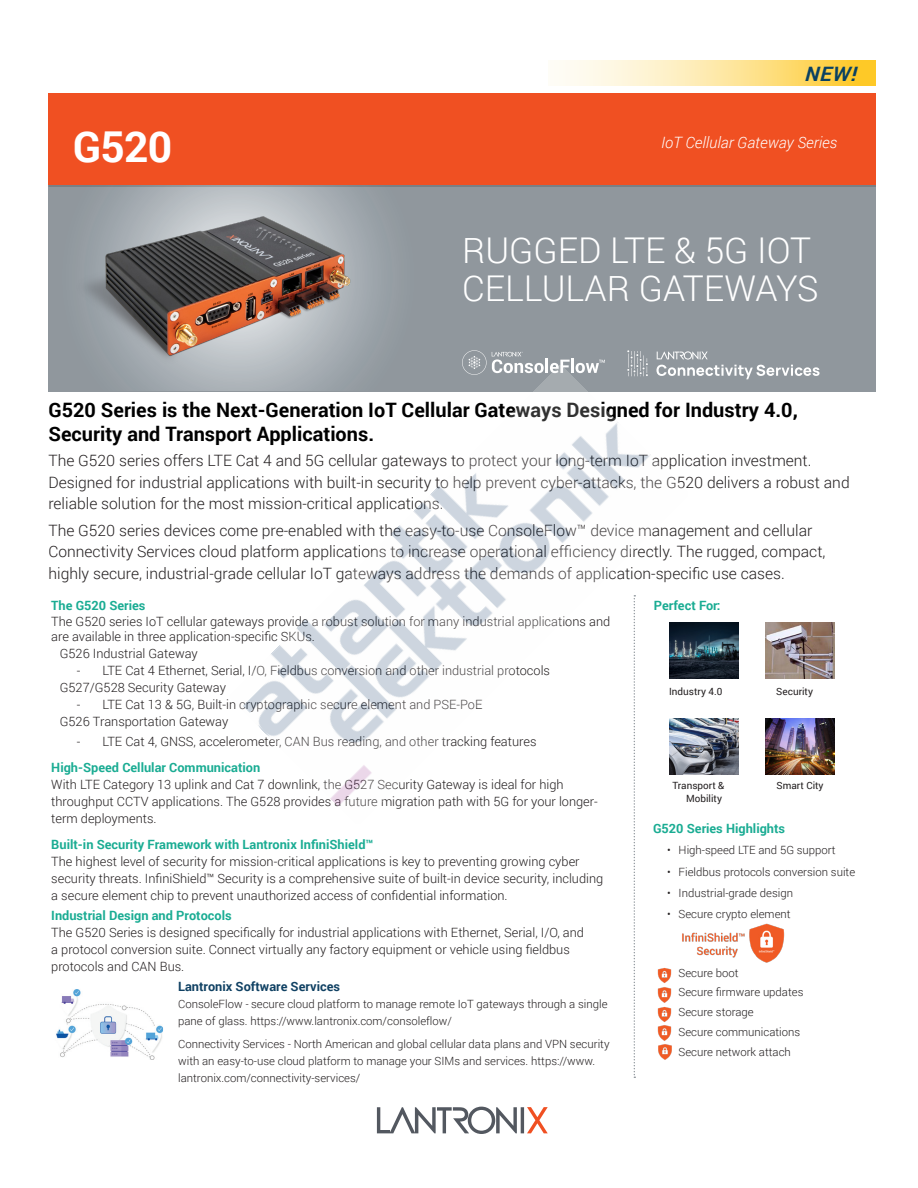
<style>
.page{position:relative;width:918px;height:1188px;background:#fff}
.page>*{position:absolute;margin:0;border:0;box-sizing:border-box;transform-origin:0 0}
.t1{font:700 42.6px "Roboto";color:#fff}
.t2{font:300 35.55px/38.1px "Roboto";color:#fff}
.t3{font:700 19.95px/23.9px "Roboto";color:#000}
._1__LAN_HL_17_a___8{font:italic 700 19.95px "Roboto";color:#0a4162}
.t4{font:300 15.6px/21.3px "Roboto";color:#231f20}
.t5{font:italic 300 15.6px "Roboto";color:#fff}
.green_sub{font:300 12.75px/17.1px "Roboto";color:#231f20}
.green_sub-2{font:700 12.75px "Roboto";color:#1aac93}
.green_sub-3{font:700 12.75px "Roboto";color:#104163}
.paragraph_pg_2{font:300 11.4px/20px "Roboto";color:#231f20}
.bullets_helv_neue_li{font:9.9px/12.8px "Roboto";color:#231f20;text-align:right}
.s1{font-weight:700;color:#1aac93}
.s2{font-style:italic}
</style>
<div class="page">
<svg style="left:377px;top:1107px;width:171px;height:27px"></svg>
<div style="left:48px;top:163px;width:828px;height:228px;background:#90979d"></div>
<svg style="left:634px;top:824px;width:1px;height:254px"></svg>
<div style="left:48px;top:93px;width:828px;height:92px;background:#f05022"></div>
<img style="left:765px;top:623px;width:70px;height:56px">
<img style="left:688px;top:623px;width:51px;height:56px">
<img style="left:688px;top:718px;width:51px;height:56px">
<img style="left:765px;top:718px;width:70px;height:56px">
<img style="left:51px;top:185px;width:355px;height:205px">
<img style="left:56px;top:989px;width:107px;height:71px">
<img style="left:682px;top:923px;width:103px;height:40px">
<img style="left:657px;top:968px;width:15px;height:54px">
<img style="left:657px;top:1025px;width:15px;height:35px">
<svg style="left:462px;top:350px;width:81px;height:15px"></svg>
<hr style="left:545px;top:359px;width:3px;height:14px;background:#fff">
<svg style="left:551px;top:360px;width:19px;height:5px"></svg>
<hr style="left:571px;top:359px;width:3px;height:14px;background:#fff">
<svg style="left:576px;top:360px;width:29px;height:5px"></svg>
<svg style="left:656px;top:351px;width:164px;height:28px"></svg>
<svg style="left:627px;top:350px;width:21px;height:15px"></svg>
<div style="left:548px;top:60px;width:328px;height:26px;background:#fec927"></div>
<svg style="left:548px;top:60px;width:299px;height:26px"></svg>
<img style="left:230px;top:365px;width:458px;height:458px">
<p class="_1__LAN_HL_17_a___8" style="left:804px;top:60px;width:60px">NEW!</p>
<p class="t1" style="left:73px;top:117px;width:101px">G520</p>
<p class="t5" style="left:661px;top:132px;width:178px">IoT Cellular Gateway Series</p>
<p class="t2" style="left:462px;top:230px;width:358px">RUGGED LTE &amp; 5G IOT<br>CELLULAR GATEWAYS</p>
<p class="t3" style="left:48px;top:397px;width:751px">G520 Series is the Next-Generation IoT Cellular Gateways Designed for Industry 4.0,<br>Security and Transport Applications.</p>
<p class="t4" style="left:48px;top:450px;width:803px">The G520 series offers LTE Cat 4 and 5G cellular gateways to protect your long-term IoT application investment.<br>Designed for industrial applications with built-in security to help prevent cyber-attacks, the G520 delivers a robust and reliable solution for the most mission-critical applications.</p>
<p class="t4" style="left:48px;top:519px;width:779px">The G520 series devices come pre-enabled with the easy-to-use ConsoleFlow™ device management and cellular<br>Connectivity Services cloud platform applications to increase operational efficiency directly. The rugged, compact, highly secure, industrial-grade cellular IoT gateways address the demands of application-specific use cases.</p>
<p class="green_sub" style="left:51px;top:597px;width:560px;line-height:15.6px"><span class="s1">The G520 Series<br></span>The G520 series IoT cellular gateways provide a robust solution for many industrial applications and are available in three application-specific SKUs.</p>
<p class="green_sub" style="left:60px;top:645px;width:139px">G526 Industrial Gateway</p>
<p class="green_sub" style="left:77px;top:662px;width:475px">- LTE Cat 4 Ethernet, Serial, I/O, Fieldbus conversion and other industrial protocols</p>
<p class="green_sub" style="left:60px;top:679px;width:168px">G527/G528 Security Gateway</p>
<p class="green_sub" style="left:77px;top:696px;width:407px">- LTE Cat 13 &amp; 5G, Built-in cryptographic secure element and PSE-PoE</p>
<p class="green_sub" style="left:60px;top:713px;width:170px">G526 Transportation Gateway</p>
<p class="green_sub" style="left:77px;top:733px;width:461px">- LTE Cat 4, GNSS, accelerometer, CAN Bus reading, and other tracking features</p>
<p class="green_sub" style="left:51px;top:758px;width:548px"><span class="s1">High-Speed Cellular Communication<br></span>With LTE Category 13 uplink and Cat 7 downlink, the G527 Security Gateway is ideal for high throughput CCTV applications. The G528 provides a future migration path with 5G for your longer&shy;term deployments.</p>
<p class="green_sub" style="left:51px;top:835px;width:554px"><span class="s1">Built-in Security Framework with Lantronix InfiniShield™<br></span>The highest level of security for mission-critical applications is key to preventing growing cyber security threats. InfiniShield™ Security is a comprehensive suite of built-in device security, including a secure element chip to prevent unauthorized access of confidential information.</p>
<p class="green_sub" style="left:51px;top:906px;width:534px"><span class="s1">Industrial Design and Protocols<br></span>The G520 Series is designed specifically for industrial applications with Ethernet, Serial, I/O, and a protocol conversion suite. Connect virtually any factory equipment or vehicle using fieldbus protocols and CAN Bus.</p>
<p class="green_sub-3" style="left:178px;top:978px;width:163px">Lantronix Software Services</p>
<p class="paragraph_pg_2" style="left:178px;top:995px;width:431px;line-height:17.1px">ConsoleFlow <span class="s2">-</span> secure cloud platform to manage remote IoT gateways through a single pane of glass. https://www.lantronix.com/consoleflow/</p>
<p class="paragraph_pg_2" style="left:178px;top:1035px;width:433px;line-height:17.1px">Connectivity Services - North American and global cellular data plans and VPN security with an easy-to-use cloud platform to manage your SIMs and services. https://www. lantronix.com/connectivity-services/</p>
<p class="green_sub-2" style="left:654px;top:597px;width:68px">Perfect For:</p>
<p class="bullets_helv_neue_li" style="left:669px;top:685px;width:55px">Industry 4.0</p>
<p class="bullets_helv_neue_li" style="left:672px;top:778px;width:54px">Transport &amp;<br>Mobility</p>
<p class="bullets_helv_neue_li" style="left:776px;top:685px;width:38px">Security</p>
<p class="bullets_helv_neue_li" style="left:777px;top:778px;width:48px">Smart City</p>
<p class="green_sub-2" style="left:653px;top:820px;width:134px">G520 Series Highlights</p>
<p class="paragraph_pg_2" style="left:667px;top:840px;width:170px">• High-speed LTE and 5G support</p>
<p class="paragraph_pg_2" style="left:667px;top:861px;width:189px">• Fieldbus protocols conversion suite</p>
<p class="paragraph_pg_2" style="left:667px;top:883px;width:127px">• Industrial-grade design</p>
<p class="paragraph_pg_2" style="left:667px;top:904px;width:125px">• Secure crypto element</p>
<p class="paragraph_pg_2" style="left:679px;top:962px;width:126px">Secure boot<br>Secure firmware updates<br>Secure storage<br>Secure communications<br>Secure network attach</p>
</div>
